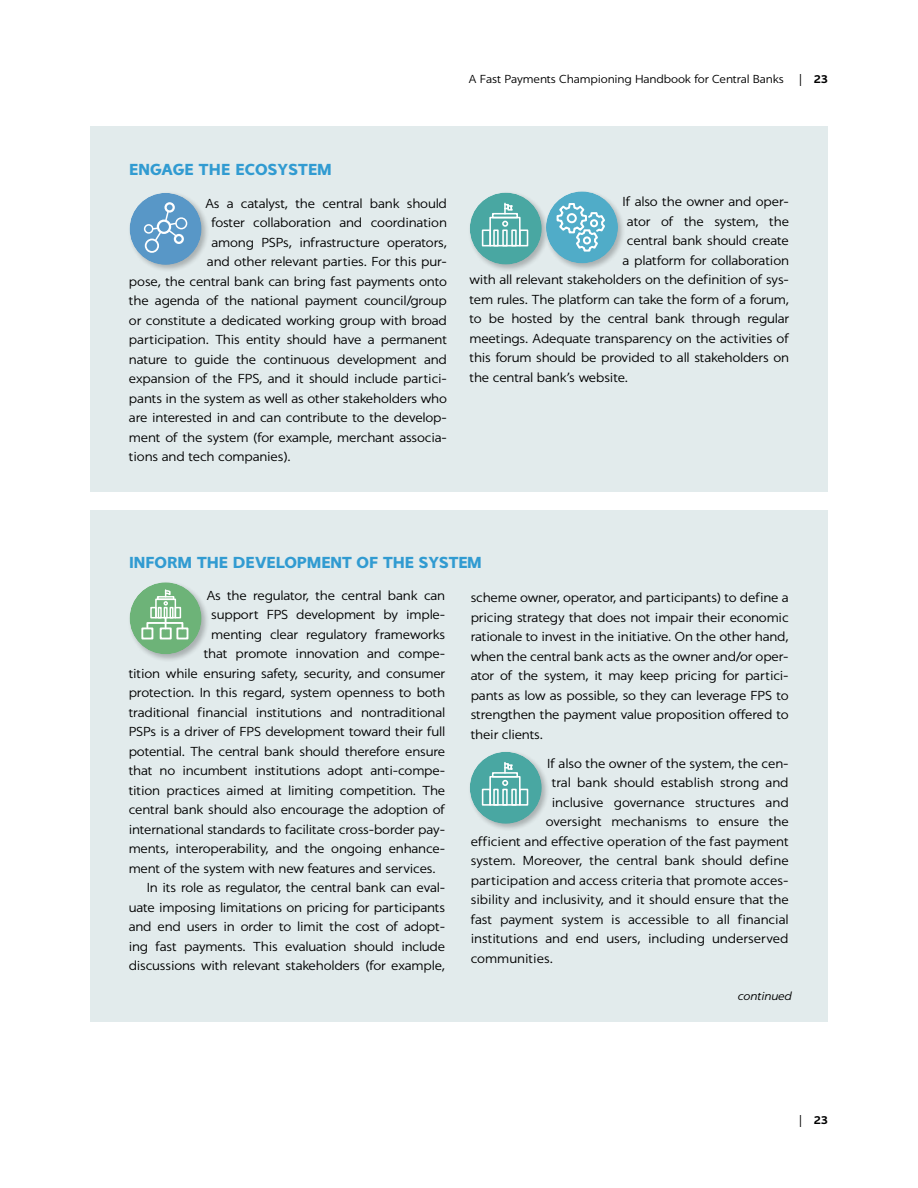
<style>
.page{position:relative;width:918px;height:1188px;background:#fff}
.page>*{position:absolute;margin:0;border:0;box-sizing:border-box;transform-origin:0 0}
.t1{font:700 16.5px "Ortodoxa";color:#319bd1}
.t2{font:300 13.5px/19.5px "Ortodoxa";letter-spacing:-.01em;color:#000;text-align:justify}
.t3{font:300 12px "Ortodoxa";letter-spacing:-.01em;color:#000}
.t4{font:italic 300 12px "Ortodoxa";letter-spacing:-.01em;color:#000}
.t5{font:600 12px "Ortodoxa";color:#000}
.s1{font-weight:300}
</style>
<div class="page">
<div style="left:90px;top:126px;width:738px;height:365px;background:#e2ebec"></div>
<div style="left:90px;top:510px;width:738px;height:512px;background:#e2ebec"></div>
<div style="left:128px;top:191px;width:82px;height:82px;background:#000;opacity:.25"></div>
<div style="left:130px;top:193px;width:72px;height:72px;background:#5897c7;border-radius:50%"></div>
<div style="left:145px;top:239px;width:14px;height:14px;border:2px solid #fff;border-radius:50%"></div>
<div style="left:174px;top:234px;width:10px;height:10px;border:2px solid #fff;border-radius:50%"></div>
<div style="left:175px;top:217px;width:12px;height:12px;border:2px solid #fff;border-radius:50%"></div>
<div style="left:144px;top:224px;width:9px;height:10px;border:2px solid #fff;border-radius:50%"></div>
<div style="left:164px;top:202px;width:11px;height:11px;border:2px solid #fff;border-radius:50%"></div>
<svg style="left:151px;top:209px;width:28px;height:34px"></svg>
<div style="left:128px;top:580px;width:82px;height:82px;background:#000;opacity:.25"></div>
<div style="left:130px;top:582px;width:72px;height:72px;background:#6db378;border-radius:50%"></div>
<div style="left:155px;top:599px;width:21px;height:19px;border:1px solid #fff"></div>
<div style="left:157px;top:596px;width:17px;height:4px;border:1px solid #fff"></div>
<div style="left:164px;top:607px;width:4px;height:11px;border:1px solid #fff"></div>
<div style="left:158px;top:607px;width:4px;height:11px;border:1px solid #fff"></div>
<div style="left:150px;top:607px;width:7px;height:11px;border:1px solid #fff"></div>
<div style="left:175px;top:607px;width:6px;height:11px;border:1px solid #fff"></div>
<div style="left:170px;top:607px;width:4px;height:11px;border:1px solid #fff"></div>
<svg style="left:164px;top:589px;width:7px;height:17px"></svg>
<div style="left:141px;top:627px;width:12px;height:12px;border:2px solid #fff"></div>
<div style="left:160px;top:627px;width:12px;height:12px;border:2px solid #fff"></div>
<div style="left:176px;top:627px;width:12px;height:12px;border:2px solid #fff"></div>
<svg style="left:146px;top:616px;width:38px;height:14px"></svg>
<div style="left:468px;top:750px;width:82px;height:82px;background:#000;opacity:.25"></div>
<div style="left:470px;top:752px;width:72px;height:72px;background:#49a7a2;border-radius:50%"></div>
<div style="left:489px;top:776px;width:32px;height:30px;border:2px solid #fff"></div>
<div style="left:492px;top:772px;width:26px;height:6px;border:2px solid #fff"></div>
<svg style="left:503px;top:762px;width:12px;height:11px"></svg>
<div style="left:502px;top:789px;width:6px;height:17px;border:2px solid #fff"></div>
<div style="left:493px;top:789px;width:6px;height:17px;border:2px solid #fff"></div>
<div style="left:482px;top:789px;width:9px;height:17px;border:2px solid #fff"></div>
<div style="left:519px;top:789px;width:9px;height:17px;border:2px solid #fff"></div>
<div style="left:511px;top:789px;width:6px;height:17px;border:2px solid #fff"></div>
<svg style="left:502px;top:780px;width:6px;height:6px"></svg>
<div style="left:468px;top:191px;width:82px;height:82px;background:#000;opacity:.25"></div>
<div style="left:470px;top:193px;width:72px;height:72px;background:#49a7a2;border-radius:50%"></div>
<div style="left:489px;top:217px;width:32px;height:29px;border:2px solid #fff"></div>
<div style="left:492px;top:213px;width:26px;height:5px;border:2px solid #fff"></div>
<svg style="left:503px;top:203px;width:12px;height:11px"></svg>
<div style="left:502px;top:229px;width:6px;height:17px;border:2px solid #fff"></div>
<div style="left:493px;top:229px;width:6px;height:17px;border:2px solid #fff"></div>
<div style="left:482px;top:229px;width:9px;height:17px;border:2px solid #fff"></div>
<div style="left:519px;top:229px;width:9px;height:17px;border:2px solid #fff"></div>
<div style="left:511px;top:229px;width:6px;height:17px;border:2px solid #fff"></div>
<svg style="left:502px;top:221px;width:6px;height:6px"></svg>
<div style="left:544px;top:189px;width:82px;height:82px;background:#000;opacity:.25"></div>
<div style="left:546px;top:191px;width:72px;height:72px;background:#50acc8;border-radius:50%"></div>
<svg style="left:556px;top:202px;width:49px;height:51px"></svg>
<div style="left:590px;top:219px;width:8px;height:8px;border:2px solid #fff;border-radius:50%"></div>
<p class="t3" style="left:469px;top:72px;width:316px">A Fast Payments Championing Handbook for Central Banks</p>
<p class="t5" style="left:799px;top:72px;width:30px"><span class="s1">|</span> 23</p>
<p class="t1" style="left:129px;top:159px;width:204px">ENGAGE THE ECOSYSTEM</p>
<p class="t2" style="left:206px;top:194px;width:243px">As a catalyst, the central bank should</p>
<p class="t2" style="left:211px;top:213px;width:237px">foster collaboration and coordination</p>
<p class="t2" style="left:211px;top:233px;width:237px">among PSPs, infrastructure operators,</p>
<p class="t2" style="left:207px;top:252px;width:242px">and other relevant parties. For this pur-</p>
<p class="t2" style="left:129px;top:272px;width:320px">pose, the central bank can bring fast payments onto</p>
<p class="t2" style="left:129px;top:291px;width:319px">the agenda of the national payment council/group</p>
<p class="t2" style="left:129px;top:311px;width:320px">or constitute a dedicated working group with broad</p>
<p class="t2" style="left:129px;top:330px;width:320px">participation. This entity should have a permanent</p>
<p class="t2" style="left:129px;top:350px;width:320px">nature to guide the continuous development and</p>
<p class="t2" style="left:129px;top:369px;width:319px">expansion of the FPS, and it should include partici-</p>
<p class="t2" style="left:129px;top:389px;width:320px">pants in the system as well as other stakeholders who</p>
<p class="t2" style="left:129px;top:408px;width:320px">are interested in and can contribute to the develop-</p>
<p class="t2" style="left:129px;top:428px;width:319px">ment of the system (for example, merchant associa-</p>
<p class="t2" style="left:129px;top:447px;width:163px">tions and tech companies).</p>
<p class="t2" style="left:622px;top:192px;width:168px">If also the owner and oper-</p>
<p class="t2" style="left:627px;top:212px;width:164px">ator of the system, the</p>
<p class="t2" style="left:627px;top:231px;width:163px">central bank should create</p>
<p class="t2" style="left:622px;top:251px;width:168px">a platform for collaboration</p>
<p class="t2" style="left:470px;top:270px;width:321px">with all relevant stakeholders on the definition of sys-</p>
<p class="t2" style="left:470px;top:290px;width:321px">tem rules. The platform can take the form of a forum,</p>
<p class="t2" style="left:470px;top:309px;width:321px">to be hosted by the central bank through regular</p>
<p class="t2" style="left:470px;top:329px;width:321px">meetings. Adequate transparency on the activities of</p>
<p class="t2" style="left:470px;top:348px;width:321px">this forum should be provided to all stakeholders on</p>
<p class="t2" style="left:470px;top:368px;width:160px">the central bank’s website.</p>
<p class="t1" style="left:129px;top:552px;width:354px">INFORM THE DEVELOPMENT OF THE SYSTEM</p>
<p class="t2" style="left:207px;top:586px;width:240px">As the regulator, the central bank can</p>
<p class="t2" style="left:211px;top:605px;width:235px">support FPS development by imple-</p>
<p class="t2" style="left:211px;top:625px;width:236px">menting clear regulatory frameworks</p>
<p class="t2" style="left:204px;top:644px;width:243px">that promote innovation and compe-</p>
<p class="t2" style="left:129px;top:664px;width:318px">tition while ensuring safety, security, and consumer</p>
<p class="t2" style="left:129px;top:683px;width:318px">protection. In this regard, system openness to both</p>
<p class="t2" style="left:129px;top:703px;width:318px">traditional financial institutions and nontraditional</p>
<p class="t2" style="left:129px;top:722px;width:318px">PSPs is a driver of FPS development toward their full</p>
<p class="t2" style="left:129px;top:742px;width:318px">potential. The central bank should therefore ensure</p>
<p class="t2" style="left:129px;top:761px;width:318px">that no incumbent institutions adopt anti-compe-</p>
<p class="t2" style="left:129px;top:781px;width:318px">tition practices aimed at limiting competition. The</p>
<p class="t2" style="left:129px;top:800px;width:318px">central bank should also encourage the adoption of</p>
<p class="t2" style="left:129px;top:820px;width:318px">international standards to facilitate cross-border pay-</p>
<p class="t2" style="left:129px;top:839px;width:318px">ments, interoperability, and the ongoing enhance-</p>
<p class="t2" style="left:129px;top:859px;width:309px">ment of the system with new features and services.</p>
<p class="t2" style="left:147px;top:878px;width:300px">In its role as regulator, the central bank can eval-</p>
<p class="t2" style="left:129px;top:898px;width:318px">uate imposing limitations on pricing for participants</p>
<p class="t2" style="left:129px;top:917px;width:318px">and end users in order to limit the cost of adopt-</p>
<p class="t2" style="left:129px;top:937px;width:318px">ing fast payments. This evaluation should include</p>
<p class="t2" style="left:129px;top:956px;width:318px">discussions with relevant stakeholders (for example,</p>
<p class="t2" style="left:471px;top:588px;width:320px">scheme owner, operator, and participants) to define a pricing strategy that does not impair their economic rationale to invest in the initiative. On the other hand, when the central bank acts as the owner and/or oper&shy;ator of the system, it may keep pricing for partici&shy;pants as low as possible, so they can leverage FPS to strengthen the payment value proposition offered to their clients.</p>
<p class="t2" style="left:547px;top:754px;width:243px">If also the owner of the system, the cen-</p>
<p class="t2" style="left:552px;top:773px;width:239px">tral bank should establish strong and</p>
<p class="t2" style="left:552px;top:793px;width:239px">inclusive governance structures and</p>
<p class="t2" style="left:546px;top:812px;width:245px">oversight mechanisms to ensure the</p>
<p class="t2" style="left:471px;top:832px;width:320px">efficient and effective operation of the fast payment</p>
<p class="t2" style="left:471px;top:851px;width:320px">system. Moreover, the central bank should define</p>
<p class="t2" style="left:471px;top:871px;width:320px">participation and access criteria that promote acces-</p>
<p class="t2" style="left:471px;top:890px;width:320px">sibility and inclusivity, and it should ensure that the</p>
<p class="t2" style="left:471px;top:910px;width:320px">fast payment system is accessible to all financial</p>
<p class="t2" style="left:471px;top:929px;width:319px">institutions and end users, including underserved</p>
<p class="t2" style="left:471px;top:949px;width:84px">communities.</p>
<p class="t4" style="left:738px;top:989px;width:56px">continued</p>
<p class="t5" style="left:799px;top:1113px;width:30px"><span class="s1">|</span> 23</p>
</div>
